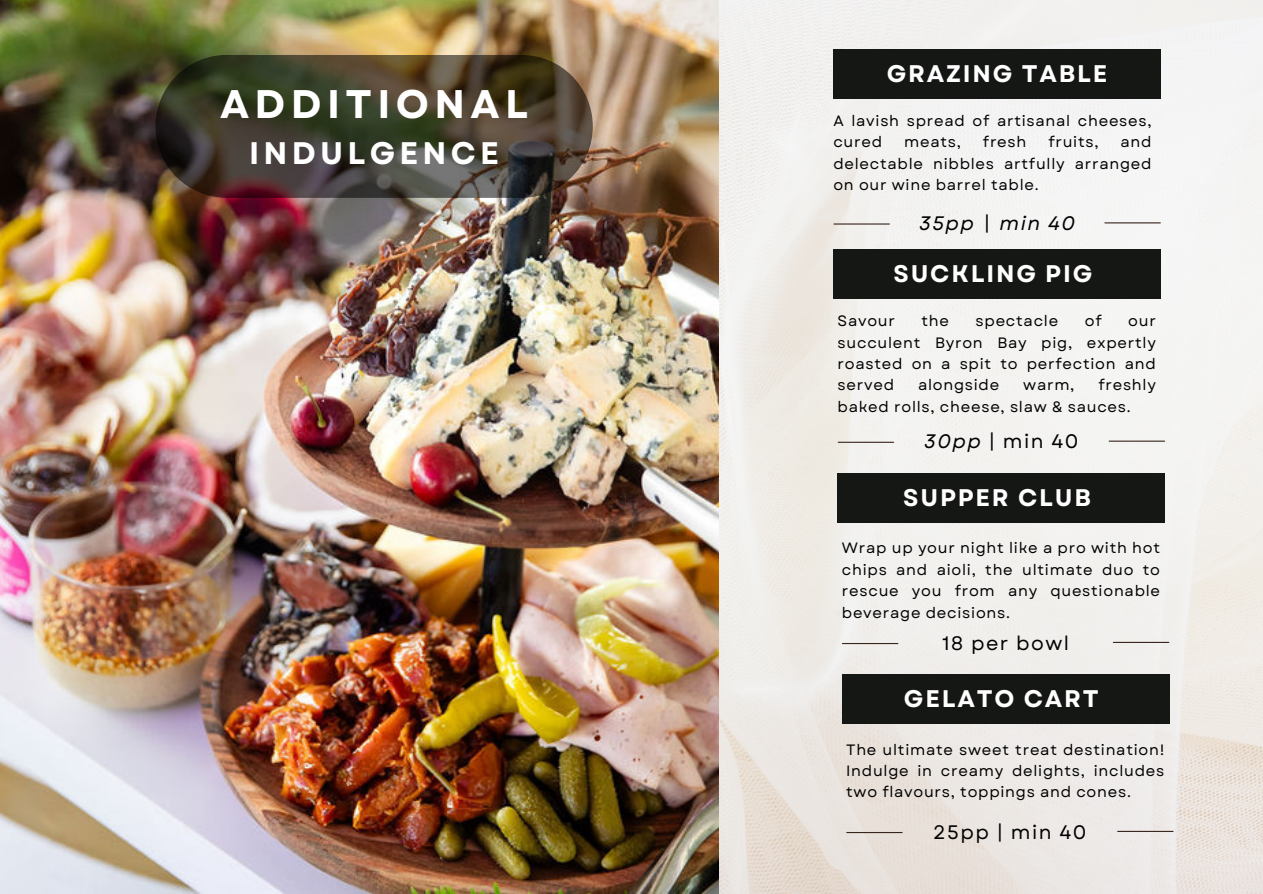
<style>
.page{position:relative;width:1263px;height:894px;background:#fff}
.page>*{position:absolute;margin:0;border:0;box-sizing:border-box;transform-origin:0 0}
.t1{font:700 39.9px "Garet";letter-spacing:.135em;color:#fff}
.t2{font:700 31.2px "Garet";letter-spacing:.135em;color:#fff}
.t3{font:700 24px "Garet";letter-spacing:.075em;color:#fff}
.t4{font:19.5px "Garet";letter-spacing:.075em;color:#000}
.t5{font:italic 19.5px "Garet";letter-spacing:.075em;color:#000}
.t6{font:15px/21.3px "Garet";letter-spacing:.05em;color:#000;text-align:justify}
.s1{font-style:italic}
</style>
<div class="page">
<img style="left:718px;top:0;width:545px;height:893px">
<img style="left:0;top:0;width:718px;height:893px">
<svg style="left:155px;top:55px;width:438px;height:143px;background:#474131"></svg>
<div style="left:833px;top:50px;width:328px;height:49px;background:#151714"></div>
<div style="left:833px;top:250px;width:328px;height:49px;background:#151714"></div>
<hr style="left:834px;top:223px;width:55px;height:1px;background:#38251c">
<hr style="left:1105px;top:222px;width:55px;height:1px;background:#38251c">
<hr style="left:838px;top:441px;width:56px;height:1px;background:#38251c">
<hr style="left:1109px;top:440px;width:55px;height:1px;background:#38251c">
<div style="left:838px;top:473px;width:327px;height:49px;background:#151714"></div>
<hr style="left:842px;top:642px;width:56px;height:2px;background:#38251c">
<hr style="left:1113px;top:641px;width:56px;height:1px;background:#38251c">
<div style="left:842px;top:674px;width:327px;height:49px;background:#151714"></div>
<hr style="left:847px;top:831px;width:55px;height:1px;background:#38251c">
<hr style="left:1118px;top:830px;width:55px;height:1px;background:#38251c">
<h1 class="t1" style="left:220px;top:75px;width:309px">ADDITIONAL</h1>
<h2 class="t2" style="left:249px;top:130px;width:251px">INDULGENCE</h2>
<h3 class="t3" style="left:887px;top:56px;width:222px">GRAZING TABLE</h3>
<p class="t6" style="left:833px;top:110px;width:320px">A lavish spread of artisanal cheeses, cured</p>
<p class="t6" style="left:904px;top:131px;width:58px">meats,</p>
<p class="t6" style="left:983px;top:131px;width:45px">fresh</p>
<p class="t6" style="left:1048px;top:131px;width:52px">fruits,</p>
<p class="t6" style="left:833px;top:131px;width:320px;text-indent:287px">and delectable nibbles artfully arranged on our wine barrel table.</p>
<h3 class="t5" style="left:919px;top:209px;width:158px">35pp | min 40</h3>
<h3 class="t3" style="left:893px;top:256px;width:200px">SUCKLING PIG</h3>
<p class="t6" style="left:838px;top:310px;width:59px">Savour</p>
<p class="t6" style="left:921px;top:310px;width:29px">the</p>
<p class="t6" style="left:976px;top:310px;width:84px">spectacle</p>
<p class="t6" style="left:1085px;top:310px;width:18px">of</p>
<p class="t6" style="left:838px;top:310px;width:320px;text-indent:291px">our succulent Byron Bay pig, expertly roasted on a spit to perfection and served</p>
<p class="t6" style="left:838px;top:374px;width:320px;text-indent:261px">freshly baked rolls, cheese, slaw &amp; sauces.</p>
<h3 class="t4" style="left:924px;top:427px;width:156px"><span class="s1">30pp</span> | min 40</h3>
<h3 class="t3" style="left:903px;top:479px;width:189px">SUPPER CLUB</h3>
<p class="t6" style="left:842px;top:537px;width:320px">Wrap up your night like a pro with hot chips and aioli, the ultimate duo to rescue you from any questionable beverage decisions.</p>
<h3 class="t4" style="left:942px;top:628px;width:128px">18 per bowl</h3>
<h3 class="t3" style="left:904px;top:681px;width:196px">GELATO CART</h3>
<p class="t6" style="left:846px;top:738px;width:320px">The ultimate sweet treat destination!<br>Indulge in creamy delights, includes two flavours, toppings and cones.</p>
<h3 class="t4" style="left:933px;top:817px;width:155px">25pp | min 40</h3>
<p class="t6" style="left:918px;top:374px;width:83px">alongside</p>
<p class="t6" style="left:1023px;top:374px;width:53px">warm,</p>
</div>
